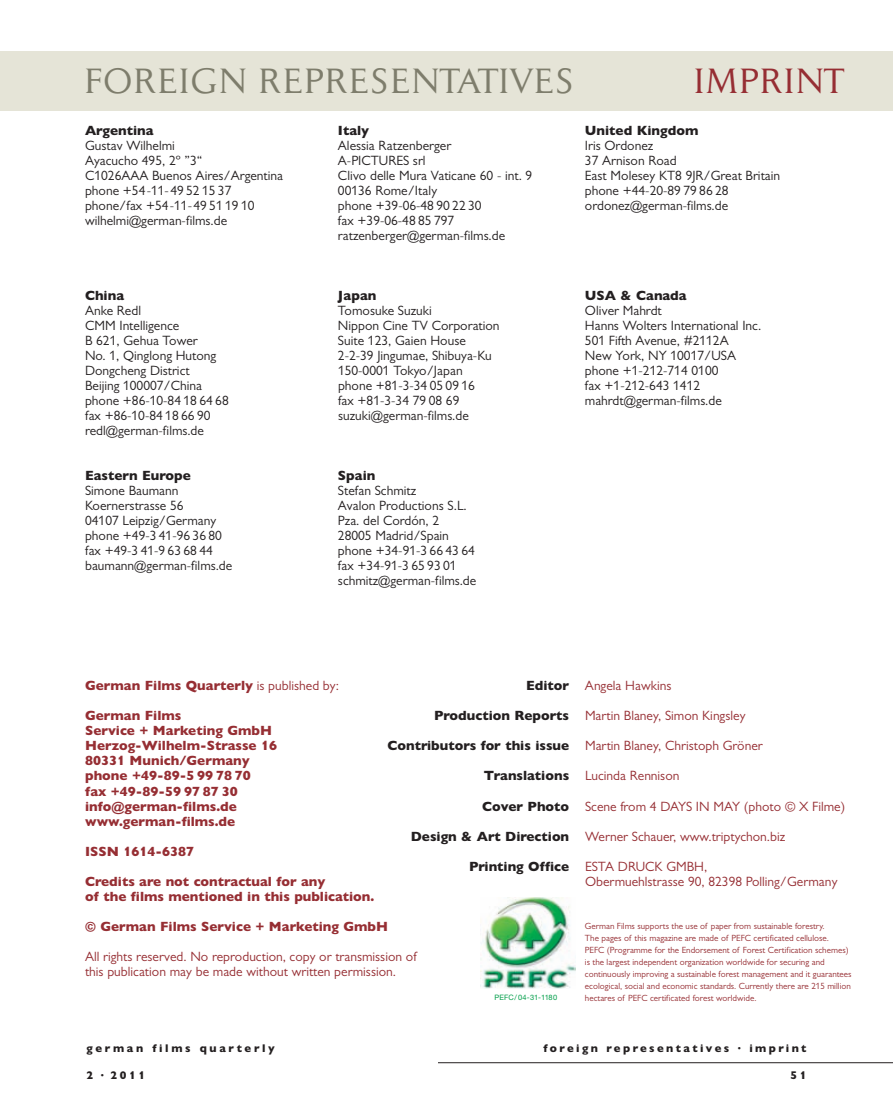
<style>
.page{position:relative;width:893px;height:1119px;background:#fff}
.page>*{position:absolute;margin:0;border:0;box-sizing:border-box;transform-origin:0 0}
.t1{font:34.5px "Daily News BQ";letter-spacing:.065em;color:#7e7d6c}
.t2{font:34.5px "Daily News BQ";letter-spacing:.075em;color:#962e33}
.t3{font:13.5px/15px "Gill Alt One";color:#231f20}
.t4{font:13.5px/15px "Gill Alt One";color:#962e33}
.t5{font:800 13.5px/15px "Gill Alt One";color:#962e33}
.t6{font:800 13.5px "Gill Alt One";color:#231f20}
.t7{font:800 11.25px "Gill Alt One";letter-spacing:.215em;color:#231f20}
.t8{font:800 11.25px "Gill Alt One";letter-spacing:.24em;color:#231f20}
.t9{font:9px/12px "Gill Alt One";color:#962e33}
.t10{font:7.5px "LT Helvetica Neue Roman";letter-spacing:.01em;color:#009e49}
.s1{font-weight:400}
</style>
<div class="page">
<hr style="left:438px;top:1062px;width:455px;height:1px;background:#231f20">
<div style="left:0;top:51px;width:893px;height:60px;background:#e5e4d7"></div>
<img style="left:481px;top:897px;width:94px;height:91px">
<h1 class="t1" style="left:85px;top:60px;width:490px">FOREIGN REPRESENTATIVES</h1>
<h1 class="t2" style="left:694px;top:60px;width:151px">IMPRINT</h1>
<p class="t6" style="left:85px;top:126px;width:70px">Argentina</p>
<p class="t3" style="left:85px;top:139px;width:200px">Gustav Wilhelmi<br>Ayacucho 495, 2º ”3“<br>C1026AAA Buenos Aires/Argentina phone +54-11-49 52 15 37 phone/fax +54-11-49 51 19 10 wilhelmi@german-films.de</p>
<p class="t6" style="left:585px;top:126px;width:115px">United Kingdom</p>
<p class="t3" style="left:585px;top:139px;width:197px">Iris Ordonez<br>37 Arnison Road<br>East Molesey KT8 9JR/Great Britain phone +44-20-89 79 86 28 ordonez@german-films.de</p>
<p class="t6" style="left:338px;top:126px;width:33px">Italy</p>
<p class="t3" style="left:338px;top:139px;width:196px">Alessia Ratzenberger<br>A-PICTURES srl<br>Clivo delle Mura Vaticane 60 - int. 9<br>00136 Rome/Italy<br>phone +39-06-48 90 22 30<br>fax +39-06-48 85 797 ratzenberger@german-films.de</p>
<p class="t6" style="left:85px;top:291px;width:41px">China</p>
<p class="t3" style="left:85px;top:304px;width:145px">Anke Redl<br>CMM Intelligence<br>B 621, Gehua Tower<br>No. 1, Qinglong Hutong<br>Dongcheng District<br>Beijing 100007/China phone +86-10-84 18 64 68 fax +86-10-84 18 66 90 redl@german-films.de</p>
<p class="t6" style="left:85px;top:471px;width:107px">Eastern Europe</p>
<p class="t3" style="left:85px;top:484px;width:149px">Simone Baumann<br>Koernerstrasse 56<br>04107 Leipzig/Germany phone +49-3 41-96 36 80 fax +49-3 41-9 63 68 44 baumann@german-films.de</p>
<p class="t6" style="left:338px;top:291px;width:40px">Japan</p>
<p class="t3" style="left:338px;top:304px;width:163px">Tomosuke Suzuki<br>Nippon Cine TV Corporation<br>Suite 123, Gaien House<br>2-2-39 Jingumae, Shibuya-Ku<br>150-0001 Tokyo/Japan phone +81-3-34 05 09 16<br>fax +81-3-34 79 08 69 suzuki@german-films.de</p>
<p class="t6" style="left:338px;top:471px;width:39px">Spain</p>
<p class="t3" style="left:338px;top:484px;width:140px">Stefan Schmitz<br>Avalon Productions S.L.<br>Pza. del Cordón, 2<br>28005 Madrid/Spain phone +34-91-3 66 43 64 fax +34-91-3 65 93 01 schmitz@german-films.de</p>
<p class="t6" style="left:585px;top:291px;width:103px">USA &amp; Canada</p>
<p class="t3" style="left:585px;top:304px;width:178px">Oliver Mahrdt<br>Hanns Wolters International Inc.<br>501 Fifth Avenue, #2112A<br>New York, NY 10017/USA phone +1-212-714 0100<br>fax +1-212-643 1412 mahrdt@german-films.de</p>
<p class="t5" style="left:85px;top:679px;width:255px">German Films Quarterly <span class="s1">is published by:</span></p>
<p class="t5" style="left:85px;top:709px;width:194px">German Films<br>Service + Marketing GmbH<br>Herzog-Wilhelm-Strasse 16<br>80331 Munich/Germany phone +49-89-5 99 78 70<br>fax +49-89-59 97 87 30 info@german-films.de www.german-films.de</p>
<p class="t5" style="left:85px;top:844px;width:110px">ISSN 1614-6387</p>
<p class="t5" style="left:85px;top:874px;width:291px">Credits are not contractual for any<br>of the films mentioned in this publication.</p>
<p class="t5" style="left:85px;top:919px;width:304px">© German Films Service + Marketing GmbH</p>
<p class="t4" style="left:85px;top:949px;width:333px">All rights reserved. No reproduction, copy or transmission of this publication may be made without written permission.</p>
<p class="t6" style="left:526px;top:681px;width:45px">Editor</p>
<p class="t6" style="left:434px;top:711px;width:137px">Production Reports</p>
<p class="t6" style="left:387px;top:741px;width:183px">Contributors for this issue</p>
<p class="t6" style="left:484px;top:771px;width:87px">Translations</p>
<p class="t6" style="left:482px;top:801px;width:88px">Cover Photo</p>
<p class="t6" style="left:411px;top:831px;width:160px">Design &amp; Art Direction</p>
<p class="t6" style="left:469px;top:861px;width:102px">Printing Office</p>
<p class="t4" style="left:585px;top:679px;width:88px">Angela Hawkins</p>
<p class="t4" style="left:585px;top:709px;width:162px">Martin Blaney, Simon Kingsley</p>
<p class="t4" style="left:585px;top:739px;width:179px">Martin Blaney, Christoph Gröner</p>
<p class="t4" style="left:585px;top:769px;width:96px">Lucinda Rennison</p>
<p class="t4" style="left:585px;top:799px;width:262px">Scene from 4 DAYS IN MAY (photo © X Filme)</p>
<p class="t4" style="left:585px;top:829px;width:202px">Werner Schauer, www.triptychon.biz</p>
<p class="t4" style="left:585px;top:859px;width:254px">ESTA DRUCK GMBH,<br>Obermuehlstrasse 90, 82398 Polling/Germany</p>
<p class="t9" style="left:585px;top:920px;width:268px">German Films supports the use of paper from sustainable forestry.<br>The pages of this magazine are made of PEFC certificated cellulose.<br>PEFC (Programme for the Endorsement of Forest Certification schemes) is the largest independent organization worldwide for securing and continuously improving a sustainable forest management and it guarantees ecological, social and economic standards. Currently there are 215 million</p>
<p class="t10" style="left:494px;top:994px;width:64px">PEFC/04-31-1180</p>
<p class="t9" style="left:585px;top:992px;width:173px">hectares of PEFC certificated forest worldwide.</p>
<p class="t8" style="left:87px;top:1043px;width:190px">german films quarterly</p>
<p class="t7" style="left:543px;top:1043px;width:265px">foreign representatives · imprint</p>
<p class="t7" style="left:87px;top:1070px;width:60px">2 · 2011</p>
<p class="t7" style="left:790px;top:1070px;width:18px">51</p>
</div>
